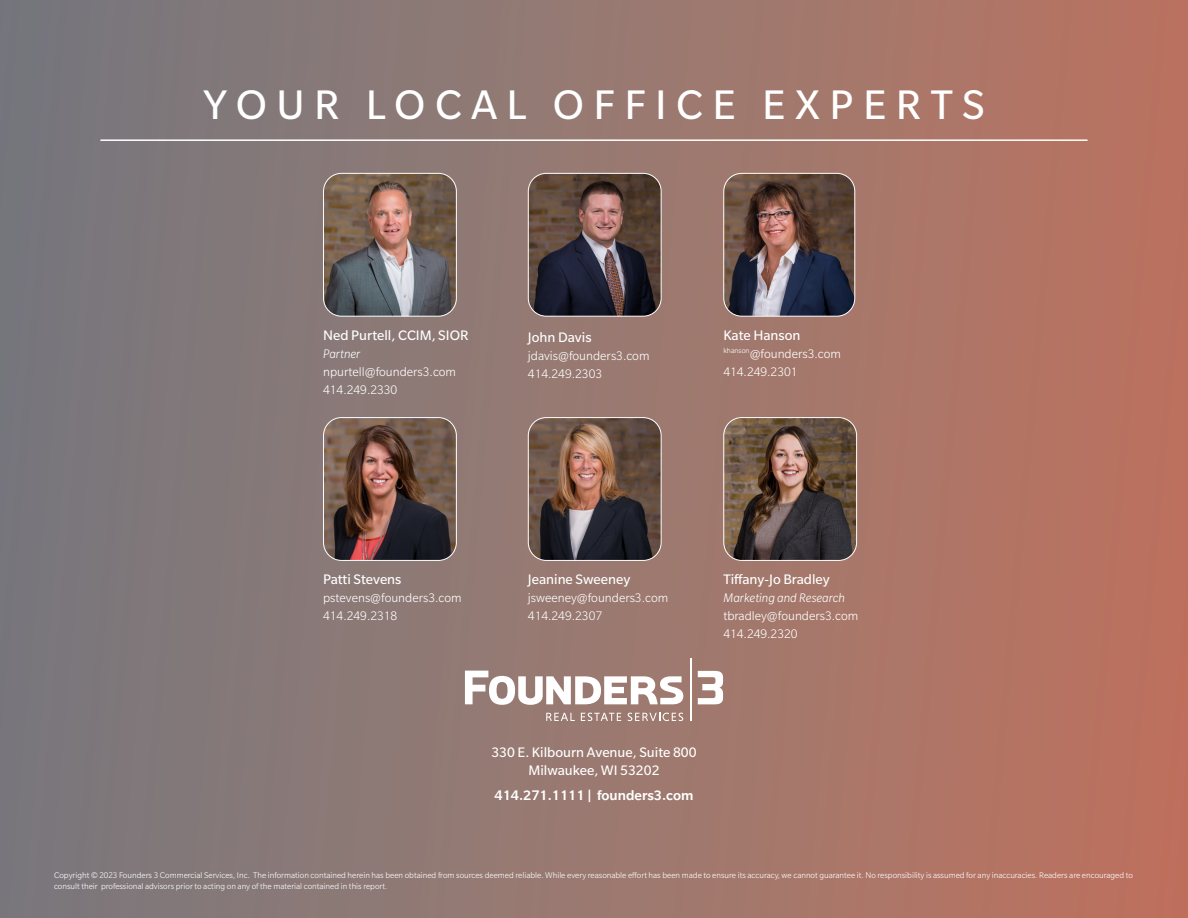
<style>
.page{position:relative;width:1188px;height:918px;background:#fff}
.page>*{position:absolute;margin:0;border:0;box-sizing:border-box;transform-origin:0 0}
.t1{font:45px "Slate Pro";letter-spacing:.21em;color:#fff}
.t2{font:15px "Slate Pro";color:#fff}
.t3{font:500 15px "Slate Pro";color:#fff}
.t4{font:300 13.5px "Slate Pro";color:#fff}
.t5{font:italic 300 13.5px "Slate Pro";color:#fff}
.t6{font:300 9px/10.8px "Slate Pro";color:#fff}
</style>
<div class="page">
<div style="left:0;top:0;width:1188px;height:918px;background:linear-gradient(to right,#767a7f,#bc7460)"></div>
<hr style="left:690px;top:659px;width:1px;height:62px;background:#fff">
<svg style="left:465px;top:671px;width:218px;height:34px"></svg>
<svg style="left:698px;top:671px;width:25px;height:33px"></svg>
<svg style="left:546px;top:713px;width:29px;height:8px"></svg>
<svg style="left:581px;top:713px;width:40px;height:8px"></svg>
<svg style="left:628px;top:713px;width:55px;height:8px"></svg>
<img style="left:324px;top:418px;width:132px;height:142px">
<div style="left:323px;top:417px;width:134px;height:144px;border:1px solid #fff;border-radius:18px"></div>
<img style="left:324px;top:173px;width:132px;height:143px">
<div style="left:323px;top:173px;width:134px;height:144px;border:1px solid #fff;border-radius:18px"></div>
<img style="left:528px;top:418px;width:133px;height:142px">
<div style="left:528px;top:417px;width:134px;height:144px;border:1px solid #fff;border-radius:18px"></div>
<img style="left:528px;top:173px;width:133px;height:143px">
<div style="left:528px;top:173px;width:134px;height:144px;border:1px solid #fff;border-radius:18px"></div>
<img style="left:724px;top:418px;width:133px;height:142px">
<div style="left:723px;top:417px;width:134px;height:144px;border:1px solid #fff;border-radius:18px"></div>
<img style="left:724px;top:173px;width:131px;height:143px">
<div style="left:723px;top:173px;width:132px;height:144px;border:1px solid #fff;border-radius:18px"></div>
<hr style="left:100px;top:139px;width:988px;height:2px;background:#fff">
<p class="t1" style="left:203px;top:81px;width:783px">YOUR LOCAL OFFICE EXPERTS</p>
<p class="t2" style="left:323px;top:327px;width:147px">Ned Purtell, CCIM, SIOR</p>
<p class="t5" style="left:323px;top:346px;width:39px">Partner</p>
<p class="t4" style="left:323px;top:364px;width:135px">npurtell@founders3.com</p>
<p class="t4" style="left:323px;top:382px;width:76px">414.249.2330</p>
<p class="t2" style="left:528px;top:329px;width:65px">John Davis</p>
<p class="t4" style="left:528px;top:348px;width:123px">jdavis@founders3.com</p>
<p class="t4" style="left:528px;top:366px;width:76px">414.249.2303</p>
<p class="t2" style="left:723px;top:327px;width:79px">Kate Hanson</p>
<p class="t4" style="left:723px;top:346px;width:119px"><sup>khanson</sup>@founders3.com</p>
<p class="t4" style="left:723px;top:364px;width:76px">414.249.2301</p>
<p class="t2" style="left:323px;top:571px;width:80px">Patti Stevens</p>
<p class="t4" style="left:323px;top:591px;width:140px">pstevens@founders3.com</p>
<p class="t4" style="left:323px;top:609px;width:76px">414.249.2318</p>
<p class="t2" style="left:528px;top:571px;width:104px">Jeanine Sweeney</p>
<p class="t4" style="left:528px;top:591px;width:142px">jsweeney@founders3.com</p>
<p class="t4" style="left:528px;top:609px;width:76px">414.249.2307</p>
<p class="t2" style="left:723px;top:571px;width:108px">Tiffany-Jo Bradley</p>
<p class="t5" style="left:723px;top:591px;width:123px">Marketing and Research</p>
<p class="t4" style="left:723px;top:609px;width:137px">tbradley@founders3.com</p>
<p class="t4" style="left:723px;top:627px;width:76px">414.249.2320</p>
<p class="t2" style="left:491px;top:745px;width:207px">330 E. Kilbourn Avenue, Suite 800</p>
<p class="t2" style="left:528px;top:763px;width:133px">Milwaukee, WI 53202</p>
<p class="t3" style="left:495px;top:786px;width:200px">414.271.1111 | founders3.com</p>
<p class="t6" style="left:54px;top:869px;width:1081px">Copyright © 2023 Founders 3 Commercial Services, Inc. The information contained herein has been obtained from sources deemed reliable. While every reasonable effort has been made to ensure its accuracy, we cannot guarantee it. No responsibility is assumed for any inaccuracies. Readers are encouraged to consult their professional advisors prior to acting on any of the material contained in this report.</p>
</div>
